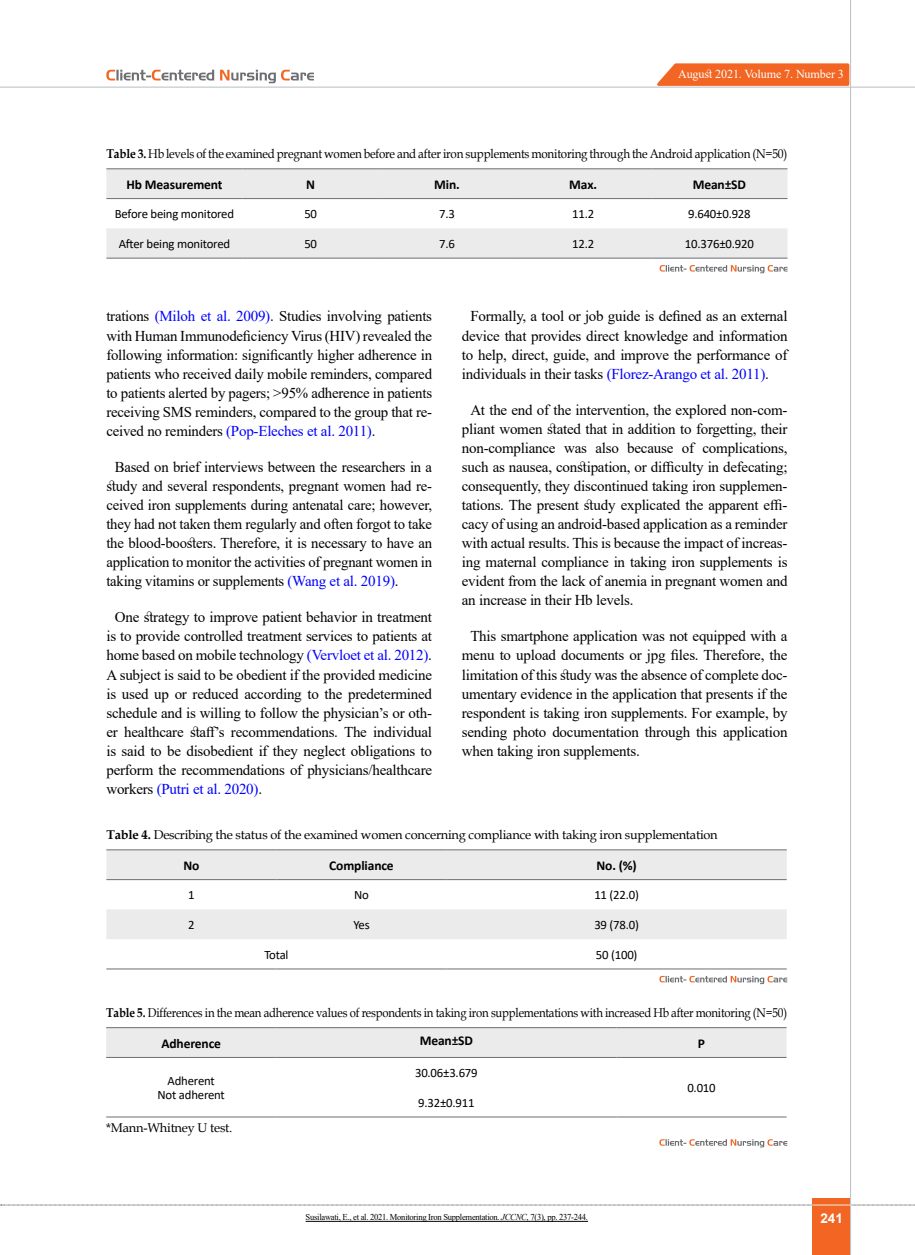
<style>
.page{position:relative;width:915px;height:1255px;background:#fff}
.page>*{position:absolute;margin:0;border:0;box-sizing:border-box;transform-origin:0 0}
.t1{font:15px/19px "Times New Roman";letter-spacing:-.015em;color:#000;text-align:justify}
.t2{font:700 13.5px "Calibri";letter-spacing:-.01em;color:#000}
.t3{font:700 13.5px "Arial";color:#fff}
.t4{font:12.75px/13.5px "Calibri";letter-spacing:-.015em;color:#000;text-align:center}
.t5{font:12.75px "Book Antiqua";letter-spacing:-.015em;color:#000;scale:.89 1}
.t6{font:12.75px "Book Antiqua";letter-spacing:-.015em;color:#000;scale:.91 1}
.t7{font:12.75px "Book Antiqua";letter-spacing:-.015em;color:#000}
.t8{font:12.15px "Times New Roman";letter-spacing:-.01em;color:#fff}
.t9{font:9px "Times New Roman";letter-spacing:-.03em;color:#000;scale:.95 1}
.s1{font-weight:700}
.s2{color:#00f}
.s3{font-style:italic}
</style>
<div class="page">
<svg style="left:1px;top:1204px;width:914px;height:1px"></svg>
<div style="left:812px;top:1198px;width:38px;height:56px;background:#f26522"></div>
<hr style="left:849px;top:0;width:1px;height:1254px;background:#c2c4c6">
<hr style="left:0;top:87px;width:914px;height:1px;background:#c2c4c6">
<hr style="left:812px;top:1204px;width:38px;height:1px;background:#ebebec">
<svg style="left:651px;top:62px;width:199px;height:25px;background:#f37d45"></svg>
<svg style="left:220px;top:70px;width:94px;height:13px"></svg>
<svg style="left:106px;top:70px;width:108px;height:10px"></svg>
<svg style="left:106px;top:169px;width:681px;height:89px;fill:#ebebec"></svg>
<hr style="left:106px;top:168px;width:136px;height:1px;background:#6d6e71">
<hr style="left:242px;top:168px;width:137px;height:1px;background:#6d6e71">
<hr style="left:379px;top:168px;width:136px;height:1px;background:#6d6e71">
<hr style="left:515px;top:168px;width:136px;height:1px;background:#6d6e71">
<hr style="left:651px;top:168px;width:136px;height:1px;background:#6d6e71">
<hr style="left:106px;top:198px;width:136px;height:1px;background:#6d6e71">
<hr style="left:242px;top:198px;width:137px;height:1px;background:#6d6e71">
<hr style="left:379px;top:198px;width:136px;height:1px;background:#6d6e71">
<hr style="left:515px;top:198px;width:136px;height:1px;background:#6d6e71">
<hr style="left:651px;top:198px;width:136px;height:1px;background:#6d6e71">
<hr style="left:106px;top:258px;width:136px;height:1px;background:#6d6e71">
<hr style="left:242px;top:258px;width:137px;height:1px;background:#6d6e71">
<hr style="left:379px;top:258px;width:136px;height:1px;background:#6d6e71">
<hr style="left:515px;top:258px;width:136px;height:1px;background:#6d6e71">
<hr style="left:651px;top:258px;width:136px;height:1px;background:#6d6e71">
<svg style="left:659px;top:265px;width:128px;height:8px"></svg>
<svg style="left:106px;top:850px;width:680px;height:89px;fill:#ebebec"></svg>
<hr style="left:106px;top:849px;width:170px;height:1px;background:#6d6e71">
<hr style="left:276px;top:849px;width:170px;height:1px;background:#6d6e71">
<hr style="left:446px;top:849px;width:340px;height:1px;background:#6d6e71">
<hr style="left:106px;top:879px;width:170px;height:1px;background:#6d6e71">
<hr style="left:276px;top:879px;width:170px;height:1px;background:#6d6e71">
<hr style="left:446px;top:879px;width:340px;height:1px;background:#6d6e71">
<hr style="left:106px;top:968px;width:170px;height:1px;background:#6d6e71">
<hr style="left:276px;top:968px;width:170px;height:1px;background:#6d6e71">
<hr style="left:446px;top:968px;width:340px;height:1px;background:#6d6e71">
<svg style="left:659px;top:975px;width:128px;height:9px"></svg>
<div style="left:106px;top:1028px;width:680px;height:29px;background:#ebebec"></div>
<hr style="left:106px;top:1116px;width:170px;height:1px;background:#6d6e71">
<hr style="left:616px;top:1116px;width:170px;height:1px;background:#6d6e71">
<hr style="left:276px;top:1116px;width:340px;height:1px;background:#6d6e71">
<hr style="left:106px;top:1027px;width:170px;height:1px;background:#6d6e71">
<hr style="left:276px;top:1027px;width:340px;height:1px;background:#6d6e71">
<hr style="left:616px;top:1027px;width:170px;height:1px;background:#6d6e71">
<hr style="left:106px;top:1057px;width:170px;height:1px;background:#6d6e71">
<hr style="left:276px;top:1057px;width:340px;height:1px;background:#6d6e71">
<hr style="left:616px;top:1057px;width:170px;height:1px;background:#6d6e71">
<svg style="left:659px;top:1139px;width:128px;height:8px"></svg>
<hr style="left:305px;top:1220px;width:283px;height:1px;background:#000">
<p class="t8" style="left:677px;top:65px;width:167px">August 2021. Volume 7. Number 3</p>
<p class="t6" style="left:106px;top:145px;width:749px"><span class="s1">Table 3.</span> Hb levels of the examined pregnant women before and after iron supplements monitoring through the Android application (N=50)</p>
<p class="t2" style="left:126px;top:175px;width:97px">Hb Measurement</p>
<p class="t2" style="left:306px;top:175px;width:10px">N</p>
<p class="t2" style="left:434px;top:175px;width:27px">Min.</p>
<p class="t2" style="left:569px;top:175px;width:29px">Max.</p>
<p class="t2" style="left:692px;top:175px;width:55px">Mean±SD</p>
<p class="t4" style="left:115px;top:207px;width:121px">Before being monitored</p>
<p class="t4" style="left:304px;top:207px;width:14px">50</p>
<p class="t4" style="left:439px;top:207px;width:17px">7.3</p>
<p class="t4" style="left:572px;top:207px;width:24px">11.2</p>
<p class="t4" style="left:687px;top:207px;width:64px">9.640±0.928</p>
<p class="t4" style="left:119px;top:236px;width:113px">After being monitored</p>
<p class="t4" style="left:304px;top:236px;width:14px">50</p>
<p class="t4" style="left:439px;top:236px;width:17px">7.6</p>
<p class="t4" style="left:572px;top:236px;width:24px">12.2</p>
<p class="t4" style="left:684px;top:236px;width:70px">10.376±0.920</p>
<p class="t1" style="left:106px;top:306px;width:327px">trations <span class="s2">(Miloh et al. 2009)</span>. Studies involving patients with Human Immunodeficiency Virus (HIV) revealed the following information: significantly higher adherence in patients who received daily mobile reminders, compared to patients alerted by pagers; &gt;95% adherence in patients receiving SMS reminders, compared to the group that re&shy;ceived no reminders <span class="s2">(Pop-Eleches et al. 2011)</span>.</p>
<p class="t1" style="left:106px;top:457px;width:327px;text-indent:9px">Based on brief interviews between the researchers in a study and several respondents, pregnant women had re&shy;ceived iron supplements during antenatal care; however, they had not taken them regularly and often forgot to take the blood-boosters. Therefore, it is necessary to have an application to monitor the activities of pregnant women in taking vitamins or supplements <span class="s2">(Wang et al. 2019)</span>.</p>
<p class="t1" style="left:106px;top:607px;width:327px;text-indent:9px">One strategy to improve patient behavior in treatment is to provide controlled treatment services to patients at home based on mobile technology <span class="s2">(Vervloet et al. 2012)</span>.<br>A subject is said to be obedient if the provided medicine is used up or reduced according to the predetermined schedule and is willing to follow the physician’s or oth&shy;er healthcare staff’s recommendations. The individual is said to be disobedient if they neglect obligations to perform the recommendations of physicians/healthcare workers <span class="s2">(Putri et al. 2020)</span>.</p>
<p class="t1" style="left:461px;top:306px;width:327px;text-indent:9px">Formally, a tool or job guide is defined as an external device that provides direct knowledge and information to help, direct, guide, and improve the performance of individuals in their tasks <span class="s2">(Florez-Arango et al. 2011)</span>.</p>
<p class="t1" style="left:461px;top:399px;width:327px;text-indent:9px">At the end of the intervention, the explored non-com&shy;pliant women stated that in addition to forgetting, their non-compliance was also because of complications, such as nausea, constipation, or difficulty in defecating; consequently, they discontinued taking iron supplemen&shy;tations. The present study explicated the apparent effi&shy;cacy of using an android-based application as a reminder with actual results. This is because the impact of increas&shy;ing maternal compliance in taking iron supplements is evident from the lack of anemia in pregnant women and an increase in their Hb levels.</p>
<p class="t1" style="left:461px;top:626px;width:327px;text-indent:9px">This smartphone application was not equipped with a menu to upload documents or jpg files. Therefore, the limitation of this study was the absence of complete doc&shy;umentary evidence in the application that presents if the respondent is taking iron supplements. For example, by sending photo documentation through this application when taking iron supplements.</p>
<p class="t7" style="left:106px;top:826px;width:612px"><span class="s1">Table 4.</span> Describing the status of the examined women concerning compliance with taking iron supplementation</p>
<p class="t2" style="left:183px;top:855px;width:18px">No</p>
<p class="t2" style="left:329px;top:855px;width:66px">Compliance</p>
<p class="t2" style="left:596px;top:855px;width:42px">No. (%)</p>
<p class="t4" style="left:188px;top:888px;width:8px">1</p>
<p class="t4" style="left:354px;top:888px;width:16px">No</p>
<p class="t4" style="left:594px;top:888px;width:46px">11 (22.0)</p>
<p class="t4" style="left:188px;top:917px;width:8px">2</p>
<p class="t4" style="left:353px;top:917px;width:18px">Yes</p>
<p class="t4" style="left:594px;top:917px;width:46px">39 (78.0)</p>
<p class="t4" style="left:264px;top:947px;width:26px">Total</p>
<p class="t4" style="left:595px;top:947px;width:43px">50 (100)</p>
<p class="t5" style="left:106px;top:1003px;width:766px"><span class="s1">Table 5.</span> Differences in the mean adherence values of respondents in taking iron supplementations with increased Hb after monitoring (N=50)</p>
<p class="t2" style="left:161px;top:1033px;width:61px">Adherence</p>
<p class="t2" style="left:419px;top:1030px;width:55px">Mean±SD</p>
<p class="t2" style="left:697px;top:1033px;width:9px">P</p>
<p class="t4" style="left:157px;top:1073px;width:69px">Adherent<br>Not adherent</p>
<p class="t4" style="left:415px;top:1065px;width:64px">30.06±3.679</p>
<p class="t4" style="left:687px;top:1080px;width:30px">0.010</p>
<p class="t4" style="left:418px;top:1095px;width:58px">9.32±0.911</p>
<p class="t7" style="left:106px;top:1118px;width:128px">*Mann-Whitney U test.</p>
<p class="t9" style="left:305px;top:1210px;width:299px">Susilawati, E., et al. 2021. Monitoring Iron Supplementation. <span class="s3">JCCNC</span>, 7(3), pp. 237-244.</p>
<p class="t3" style="left:820px;top:1208px;width:24px">241</p>
</div>
